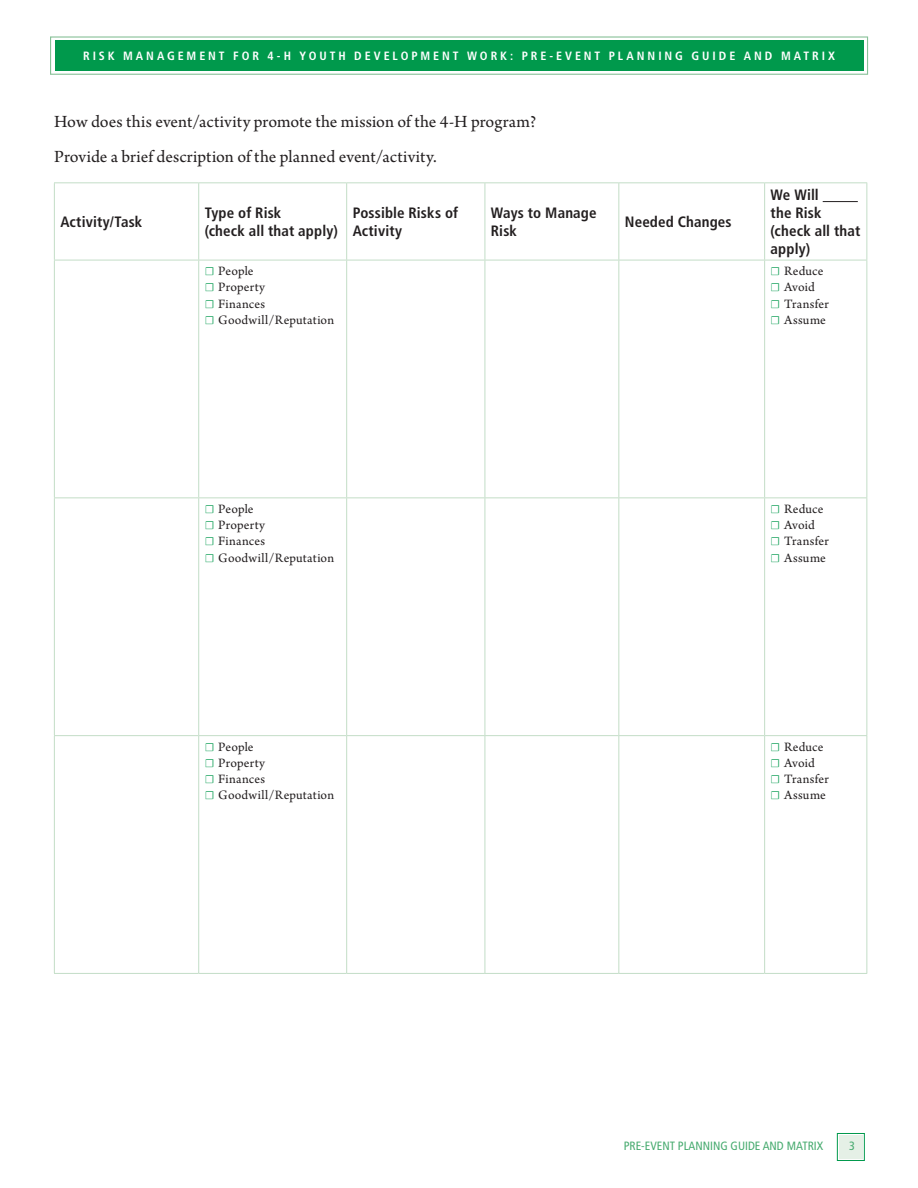
<style>
.page{position:relative;width:918px;height:1188px;background:#fff}
.page>*{position:absolute;margin:0;border:0;box-sizing:border-box;transform-origin:0 0}
._02_text{font:18px "Arno Pro";color:#231f20}
.Table_Header{font:700 condensed 15px/18px "Frutiger LT Std";letter-spacing:.01em;color:#231f20}
.t1{font:13.5px "Arno Pro";letter-spacing:.015em;color:#231f20}
.t2{font:700 condensed 12px "Frutiger";letter-spacing:.245em;color:#fff}
.t3{font:condensed 12px "Frutiger";color:#46aa6e}
.s1{color:#00994c}
</style>
<div class="page">
<div style="left:837px;top:1133px;width:28px;height:28px;border:1px solid #00994c"></div>
<div style="left:839px;top:1135px;width:24px;height:24px;background:#e5f0e6"></div>
<div style="left:55px;top:40px;width:808px;height:31px;background:#00994c"></div>
<div style="left:50px;top:36px;width:818px;height:39px;border:1px solid #88c198"></div>
<hr style="left:198px;top:183px;width:1px;height:77px;background:#c3ddc7">
<hr style="left:346px;top:183px;width:1px;height:77px;background:#c3ddc7">
<hr style="left:485px;top:183px;width:1px;height:77px;background:#c3ddc7">
<hr style="left:618px;top:183px;width:1px;height:77px;background:#c3ddc7">
<hr style="left:764px;top:183px;width:1px;height:77px;background:#c3ddc7">
<hr style="left:54px;top:260px;width:145px;height:1px;background:#c3ddc7">
<hr style="left:199px;top:260px;width:148px;height:1px;background:#c3ddc7">
<hr style="left:198px;top:260px;width:1px;height:237px;background:#c3ddc7">
<hr style="left:347px;top:260px;width:138px;height:1px;background:#c3ddc7">
<hr style="left:346px;top:260px;width:1px;height:237px;background:#c3ddc7">
<hr style="left:485px;top:260px;width:134px;height:1px;background:#c3ddc7">
<hr style="left:485px;top:260px;width:1px;height:237px;background:#c3ddc7">
<hr style="left:619px;top:260px;width:146px;height:1px;background:#c3ddc7">
<hr style="left:618px;top:260px;width:1px;height:237px;background:#c3ddc7">
<hr style="left:765px;top:260px;width:102px;height:1px;background:#c3ddc7">
<hr style="left:764px;top:260px;width:1px;height:237px;background:#c3ddc7">
<hr style="left:54px;top:497px;width:145px;height:1px;background:#c3ddc7">
<hr style="left:199px;top:497px;width:148px;height:1px;background:#c3ddc7">
<hr style="left:198px;top:498px;width:1px;height:237px;background:#c3ddc7">
<hr style="left:347px;top:497px;width:138px;height:1px;background:#c3ddc7">
<hr style="left:346px;top:498px;width:1px;height:237px;background:#c3ddc7">
<hr style="left:485px;top:497px;width:134px;height:1px;background:#c3ddc7">
<hr style="left:485px;top:498px;width:1px;height:237px;background:#c3ddc7">
<hr style="left:619px;top:497px;width:146px;height:1px;background:#c3ddc7">
<hr style="left:618px;top:498px;width:1px;height:237px;background:#c3ddc7">
<hr style="left:765px;top:497px;width:102px;height:1px;background:#c3ddc7">
<hr style="left:764px;top:498px;width:1px;height:237px;background:#c3ddc7">
<hr style="left:54px;top:735px;width:145px;height:1px;background:#c3ddc7">
<hr style="left:199px;top:735px;width:148px;height:1px;background:#c3ddc7">
<hr style="left:198px;top:736px;width:1px;height:237px;background:#c3ddc7">
<hr style="left:347px;top:735px;width:138px;height:1px;background:#c3ddc7">
<hr style="left:346px;top:736px;width:1px;height:237px;background:#c3ddc7">
<hr style="left:485px;top:735px;width:134px;height:1px;background:#c3ddc7">
<hr style="left:485px;top:736px;width:1px;height:237px;background:#c3ddc7">
<hr style="left:619px;top:735px;width:146px;height:1px;background:#c3ddc7">
<hr style="left:618px;top:736px;width:1px;height:237px;background:#c3ddc7">
<hr style="left:54px;top:182px;width:145px;height:1px;background:#c3ddc7">
<hr style="left:54px;top:183px;width:1px;height:77px;background:#c3ddc7">
<hr style="left:199px;top:182px;width:148px;height:1px;background:#c3ddc7">
<hr style="left:347px;top:182px;width:138px;height:1px;background:#c3ddc7">
<hr style="left:485px;top:182px;width:134px;height:1px;background:#c3ddc7">
<hr style="left:619px;top:182px;width:146px;height:1px;background:#c3ddc7">
<hr style="left:765px;top:182px;width:102px;height:1px;background:#c3ddc7">
<hr style="left:866px;top:183px;width:1px;height:77px;background:#c3ddc7">
<hr style="left:54px;top:260px;width:1px;height:237px;background:#c3ddc7">
<hr style="left:866px;top:260px;width:1px;height:237px;background:#c3ddc7">
<hr style="left:54px;top:498px;width:1px;height:237px;background:#c3ddc7">
<hr style="left:866px;top:498px;width:1px;height:237px;background:#c3ddc7">
<hr style="left:54px;top:736px;width:1px;height:237px;background:#c3ddc7">
<hr style="left:54px;top:973px;width:145px;height:1px;background:#c3ddc7">
<hr style="left:199px;top:973px;width:148px;height:1px;background:#c3ddc7">
<hr style="left:347px;top:973px;width:138px;height:1px;background:#c3ddc7">
<hr style="left:485px;top:973px;width:134px;height:1px;background:#c3ddc7">
<hr style="left:619px;top:973px;width:146px;height:1px;background:#c3ddc7">
<hr style="left:765px;top:735px;width:102px;height:1px;background:#c3ddc7">
<hr style="left:764px;top:736px;width:1px;height:237px;background:#c3ddc7">
<hr style="left:866px;top:736px;width:1px;height:237px;background:#c3ddc7">
<hr style="left:765px;top:973px;width:102px;height:1px;background:#c3ddc7">
<hr style="left:823px;top:201px;width:35px;height:1px;background:#231f20">
<p class="t2" style="left:83px;top:49px;width:753px">RISK MANAGEMENT FOR 4-H YOUTH DEVELOPMENT WORK: PRE-EVENT PLANNING GUIDE AND MATRIX</p>
<p class="_02_text" style="left:54px;top:111px;width:484px">How does this event/activity promote the mission of the 4-H program?</p>
<p class="_02_text" style="left:54px;top:147px;width:384px">Provide a brief description of the planned event/activity.</p>
<p class="Table_Header" style="left:60px;top:213px;width:84px">Activity/Task</p>
<p class="Table_Header" style="left:205px;top:204px;width:78px">Type of Risk</p>
<p class="Table_Header" style="left:205px;top:222px;width:135px">(check all that apply)</p>
<p class="t1" style="left:205px;top:263px;width:50px"><span class="s1">☐</span> People</p>
<p class="t1" style="left:205px;top:280px;width:62px"><span class="s1">☐</span> Property</p>
<p class="t1" style="left:205px;top:296px;width:62px"><span class="s1">☐</span> Finances</p>
<p class="t1" style="left:205px;top:312px;width:131px"><span class="s1">☐</span> Goodwill/Reputation</p>
<p class="Table_Header" style="left:353px;top:204px;width:107px">Possible Risks of<br>Activity</p>
<p class="Table_Header" style="left:491px;top:204px;width:107px">Ways to Manage<br>Risk</p>
<p class="Table_Header" style="left:625px;top:213px;width:108px">Needed Changes</p>
<p class="Table_Header" style="left:771px;top:186px;width:52px">We Will the Risk</p>
<p class="Table_Header" style="left:771px;top:222px;width:91px">(check all that apply)</p>
<p class="t1" style="left:771px;top:263px;width:55px"><span class="s1">☐</span> Reduce</p>
<p class="t1" style="left:771px;top:280px;width:46px"><span class="s1">☐</span> Avoid</p>
<p class="t1" style="left:771px;top:296px;width:60px"><span class="s1">☐</span> Transfer</p>
<p class="t1" style="left:771px;top:312px;width:57px"><span class="s1">☐</span> Assume</p>
<p class="t1" style="left:205px;top:501px;width:50px"><span class="s1">☐</span> People</p>
<p class="t1" style="left:205px;top:517px;width:62px"><span class="s1">☐</span> Property</p>
<p class="t1" style="left:205px;top:534px;width:62px"><span class="s1">☐</span> Finances</p>
<p class="t1" style="left:205px;top:550px;width:131px"><span class="s1">☐</span> Goodwill/Reputation</p>
<p class="t1" style="left:771px;top:501px;width:55px"><span class="s1">☐</span> Reduce</p>
<p class="t1" style="left:771px;top:517px;width:46px"><span class="s1">☐</span> Avoid</p>
<p class="t1" style="left:771px;top:534px;width:60px"><span class="s1">☐</span> Transfer</p>
<p class="t1" style="left:771px;top:550px;width:57px"><span class="s1">☐</span> Assume</p>
<p class="t1" style="left:205px;top:739px;width:50px"><span class="s1">☐</span> People</p>
<p class="t1" style="left:205px;top:755px;width:62px"><span class="s1">☐</span> Property</p>
<p class="t1" style="left:205px;top:771px;width:62px"><span class="s1">☐</span> Finances</p>
<p class="t1" style="left:205px;top:788px;width:131px"><span class="s1">☐</span> Goodwill/Reputation</p>
<p class="t1" style="left:771px;top:739px;width:55px"><span class="s1">☐</span> Reduce</p>
<p class="t1" style="left:771px;top:755px;width:46px"><span class="s1">☐</span> Avoid</p>
<p class="t1" style="left:771px;top:771px;width:60px"><span class="s1">☐</span> Transfer</p>
<p class="t1" style="left:771px;top:788px;width:57px"><span class="s1">☐</span> Assume</p>
<p class="t3" style="left:624px;top:1139px;width:201px">PRE-EVENT PLANNING GUIDE AND MATRIX</p>
<p class="t3" style="left:849px;top:1139px;width:7px">3</p>
</div>
